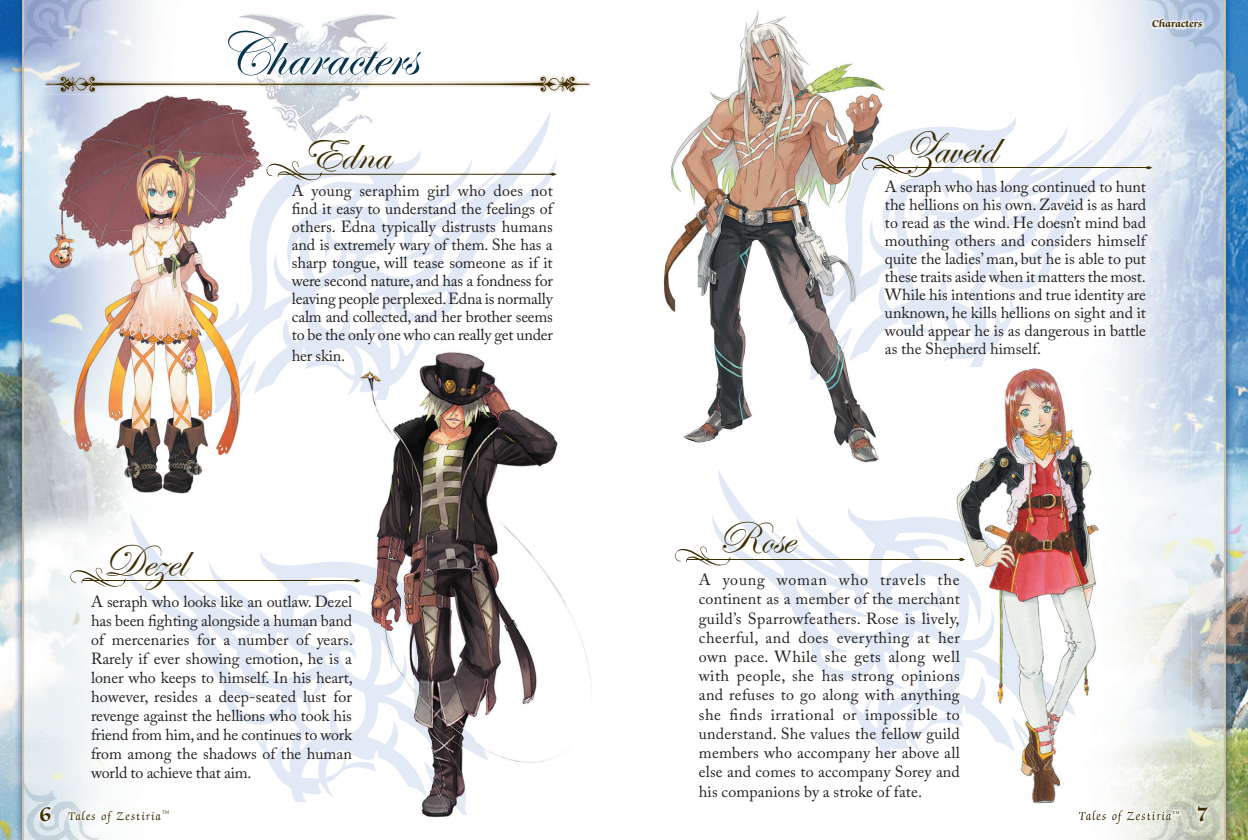
<style>
.page{position:relative;width:1248px;height:840px;background:#fff}
.page>*{position:absolute;margin:0;border:0;box-sizing:border-box;transform-origin:0 0}
.t1{font:62.4px "Edwardian Script ITC";color:#08354f}
.t2{font:46px "Edwardian Script ITC";color:#3c2c00}
.t3{font:700 22.6px "Zapf Chancery";color:#3c2c00}
.t4{font:16px/18px "Adobe Caslon Pro";color:#231f20;text-align:justify}
.t5{font:12.8px "Zapf Chancery";letter-spacing:.1em;color:#3c2c00}
.t6{font:700 11.4px "Zapf Chancery";color:#3c2c00}
</style>
<div class="page">
<img style="left:0;top:0;width:1247px;height:839px">
<img style="left:65px;top:807px;width:107px;height:19px">
<img style="left:1075px;top:815px;width:106px;height:11px">
<img style="left:1078px;top:815px;width:93px;height:8px">
<img style="left:37px;top:804px;width:17px;height:19px">
<img style="left:1194px;top:802px;width:16px;height:22px">
<img style="left:232px;top:9px;width:171px;height:102px">
<img style="left:43px;top:74px;width:549px;height:21px">
<img style="left:273px;top:91px;width:130px;height:4px">
<svg style="left:124px;top:513px;width:224px;height:301px"></svg>
<svg style="left:711px;top:468px;width:211px;height:301px"></svg>
<hr style="left:82px;top:580px;width:274px;height:1px;background:#3c2c00">
<svg style="left:70px;top:567px;width:56px;height:20px"></svg>
<hr style="left:686px;top:558px;width:274px;height:1px;background:#3c2c00">
<svg style="left:675px;top:546px;width:55px;height:19px"></svg>
<svg style="left:909px;top:78px;width:242px;height:301px"></svg>
<hr style="left:873px;top:167px;width:274px;height:1px;background:#3c2c00">
<svg style="left:1144px;top:166px;width:8px;height:3px"></svg>
<svg style="left:273px;top:111px;width:283px;height:301px"></svg>
<hr style="left:278px;top:174px;width:274px;height:1px;background:#3c2c00">
<svg style="left:549px;top:172px;width:7px;height:4px"></svg>
<img style="left:1149px;top:16px;width:55px;height:14px">
<img style="left:42px;top:87px;width:231px;height:423px">
<img style="left:232px;top:95px;width:41px;height:52px">
<img style="left:193px;top:186px;width:80px;height:226px">
<svg style="left:266px;top:161px;width:56px;height:20px"></svg>
<img style="left:617px;top:1px;width:292px;height:335px">
<img style="left:624px;top:336px;width:285px;height:134px">
<img style="left:788px;top:130px;width:121px;height:249px">
<svg style="left:862px;top:154px;width:55px;height:20px"></svg>
<img style="left:862px;top:157px;width:47px;height:17px">
<img style="left:872px;top:165px;width:26px;height:9px">
<img style="left:886px;top:155px;width:16px;height:12px">
<img style="left:873px;top:167px;width:36px;height:1px">
<img style="left:348px;top:334px;width:276px;height:498px">
<img style="left:348px;top:562px;width:140px;height:252px">
<svg style="left:348px;top:579px;width:12px;height:3px"></svg>
<img style="left:348px;top:334px;width:77px;height:66px">
<img style="left:617px;top:334px;width:7px;height:136px">
<img style="left:922px;top:358px;width:269px;height:457px">
<img style="left:1075px;top:807px;width:106px;height:8px">
<img style="left:1078px;top:810px;width:93px;height:5px">
<svg style="left:1172px;top:810px;width:7px;height:3px"></svg>
<img style="left:922px;top:516px;width:153px;height:253px">
<img style="left:922px;top:558px;width:35px;height:1px">
<svg style="left:957px;top:557px;width:8px;height:3px"></svg>
<img style="left:942px;top:358px;width:42px;height:9px">
<img style="left:216px;top:19px;width:216px;height:58px">
<img style="left:232px;top:19px;width:171px;height:58px">
<svg style="left:45px;top:77px;width:545px;height:14px"></svg>
<img style="left:232px;top:87px;width:41px;height:1px">
<h1 class="t1" style="left:217px;top:21px;width:201px">Characters</h1>
<h2 class="t2" style="left:302px;top:128px;width:90px">Edna</h2>
<h2 class="t2" style="left:104px;top:536px;width:83px">Dezel</h2>
<p class="t4" style="left:292px;top:181px;width:262px">A young seraphim girl who does not find it easy to understand the feelings of others. Edna typically distrusts humans and is extremely wary of them. She has a sharp tongue, will tease someone as if it were second nature, and has a fondness for leaving people perplexed. Edna is normally calm and collected, and her brother seems to be the only one who can really get under</p>
<p class="t4" style="left:292px;top:346px;width:55px">her skin.</p>
<p class="t4" style="left:91px;top:591px;width:263px;line-height:19px">A seraph who looks like an outlaw. Dezel has been fighting alongside a human band of mercenaries for a number of years.<br>Rarely if ever showing emotion, he is a loner who keeps to himself. In his heart, however, resides a deep-seated lust for revenge against the hellions who took his friend from him, and he continues to work from among the shadows of the human world to achieve that aim.</p>
<h2 class="t2" style="left:903px;top:123px;width:95px">Zaveid</h2>
<p class="t6" style="left:1151px;top:17px;width:52px">Characters</p>
<h2 class="t2" style="left:717px;top:513px;width:78px">Rose</h2>
<p class="t4" style="left:884px;top:178px;width:262px">A seraph who has long continued to hunt the hellions on his own. Zaveid is as hard to read as the wind. He doesn’t mind bad mouthing others and considers himself quite the ladies’ man, but he is able to put these traits aside when it matters the most.<br>While his intentions and true identity are unknown, he kills hellions on sight and it would appear he is as dangerous in battle as the Shepherd himself.</p>
<p class="t4" style="left:698px;top:569px;width:262px;line-height:19.2px">A young woman who travels the continent as a member of the merchant guild’s Sparrowfeathers. Rose is lively, cheerful, and does everything at her own pace. While she gets along well with people, she has strong opinions and refuses to go along with anything she finds irrational or impossible to understand. She values the fellow guild members who accompany her above all else and comes to accompany Sorey and his companions by a stroke of fate.</p>
<h3 class="t3" style="left:39px;top:802px;width:14px">6</h3>
<h3 class="t3" style="left:1196px;top:802px;width:14px">7</h3>
<p class="t5" style="left:68px;top:808px;width:103px">Tales of Zestiria<sup>™</sup></p>
<p class="t5" style="left:1078px;top:808px;width:94px">Tales of Zestiria</p>
</div>
